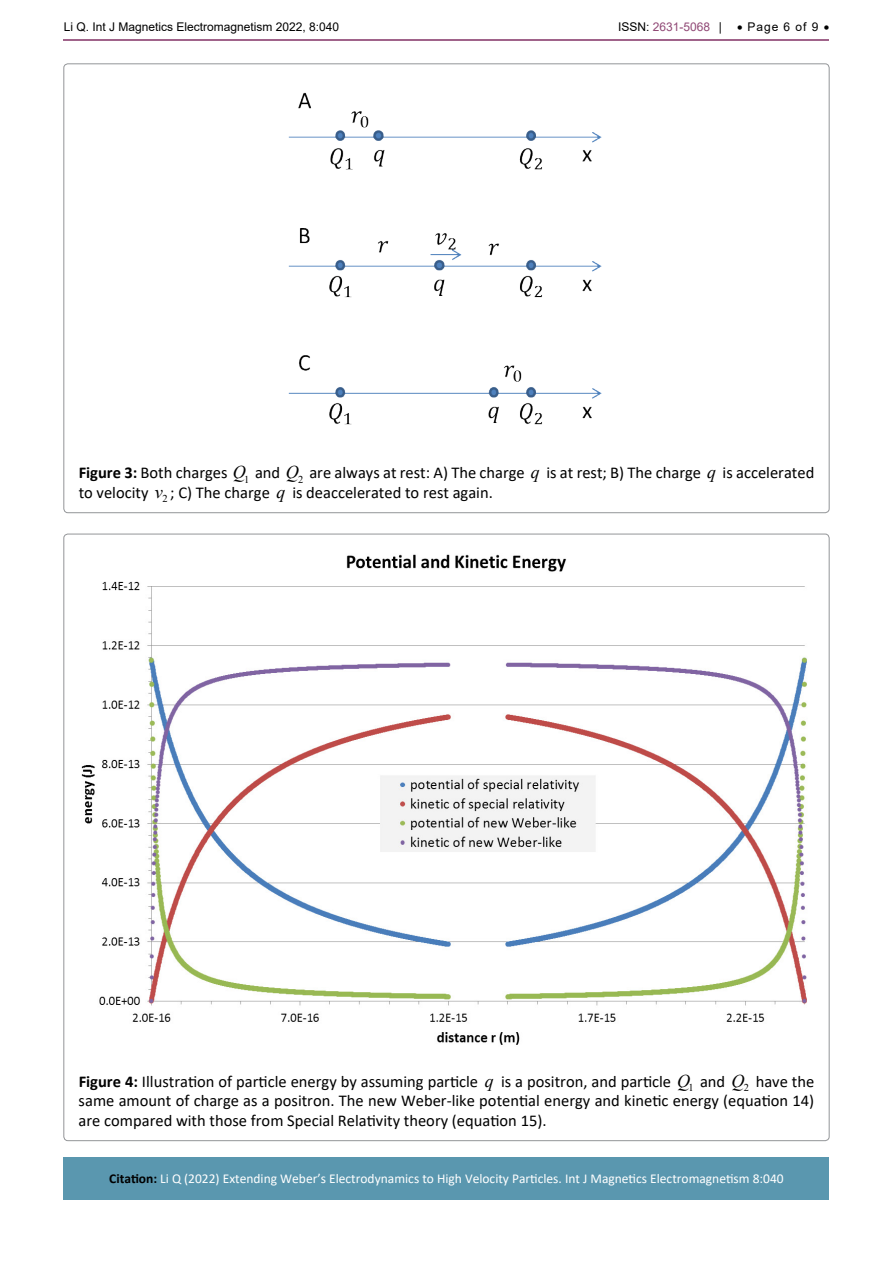
<style>
.page{position:relative;width:893px;height:1263px;background:#fff}
.page>*{position:absolute;margin:0;border:0;box-sizing:border-box;transform-origin:0 0}
.t1{font:16.5px/19.8px "Calibri";color:#000}
.t2{font:13.5px "Calibri";color:#fff}
.t3{font:12px "Arial";color:#000}
.t4{font:12px "Arial";color:#904875}
.s1{color:#000}
.s2{font-weight:700}
.s3{font-family:"Times New Roman";font-style:italic;font-size:18px}
.s4{font-weight:700;color:#000}
</style>
<div class="page">
<hr style="left:64px;top:39px;width:765px;height:2px;background:#904875">
<div style="left:64px;top:1157px;width:765px;height:42px;background:#5a97af"></div>
<img style="left:288px;top:92px;width:314px;height:333px">
<img style="left:81px;top:554px;width:726px;height:491px">
<p class="t3" style="left:64px;top:18px;width:277px">Li Q. Int J Magnetics Electromagnetism 2022, 8:040</p>
<p class="t4" style="left:618px;top:18px;width:105px"><span class="s1">ISSN:</span> 2631-5068 <span class="s1">|</span></p>
<p class="t3" style="left:737px;top:18px;width:94px">• Page 6 of 9 •</p>
<p class="t1" style="left:79px;top:462px;width:737px"><span class="s2">Figure 3:</span> Both charges <span class="s3">Q</span><sub>1</sub> and <span class="s3">Q</span><sub>2</sub> are always at rest: A) The charge <span class="s3">q</span> is at rest; B) The charge <span class="s3">q</span> is accelerated to velocity <sub>2</sub><span class="s3">v</span> ; C) The charge <span class="s3">q</span> is deaccelerated to rest again.</p>
<p class="t1" style="left:79px;top:1071px;width:737px;text-align:justify"><span class="s2">Figure 4:</span> Illustration of particle energy by assuming particle <span class="s3">q</span> is a positron, and particle <span class="s3">Q</span><sub>1</sub> and <span class="s3">Q</span><sub>2</sub> have the same amount of charge as a positron. The new Weber-like potential energy and kinetic energy (equation 14) are compared with those from Special Relativity theory (equation 15).</p>
<p class="t2" style="left:109px;top:1169px;width:676px"><span class="s4">Citation:</span> Li Q (2022) Extending Weber’s Electrodynamics to High Velocity Particles. Int J Magnetics Electromagnetism 8:040</p>
</div>
